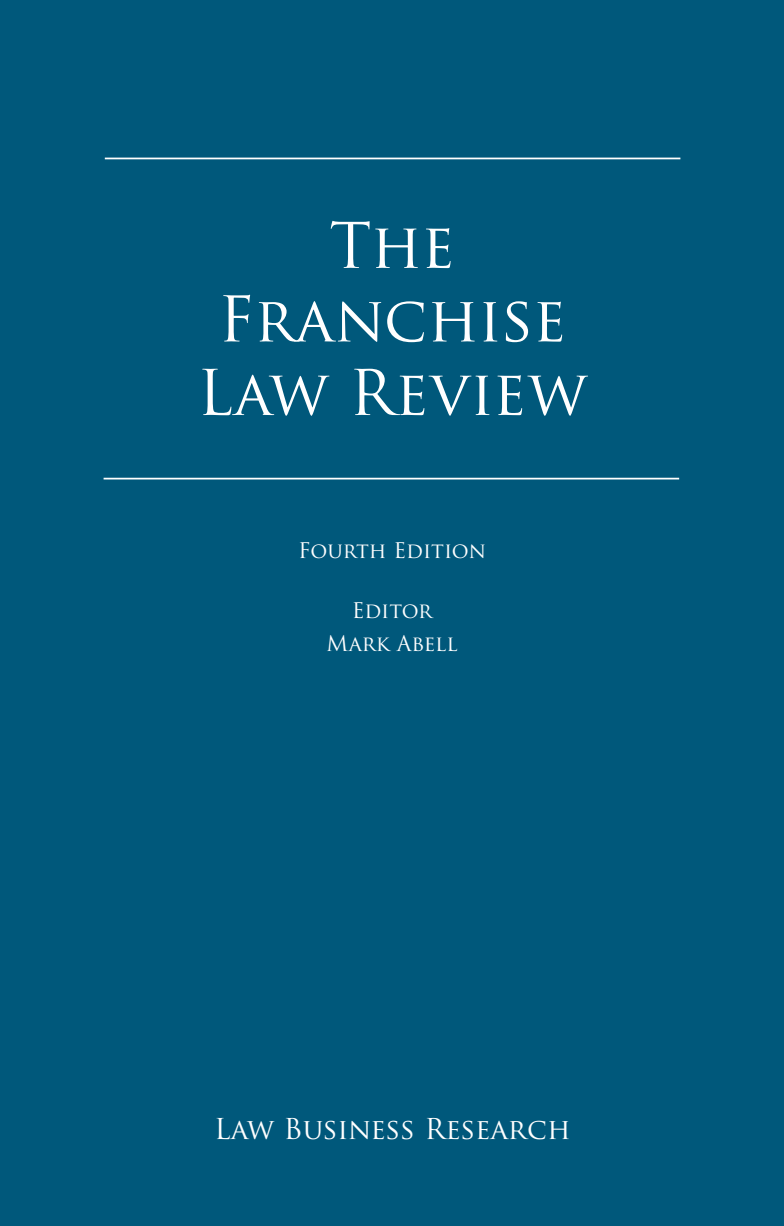
<style>
.page{position:relative;width:784px;height:1226px;background:#fff}
.page>*{position:absolute;margin:0;border:0;box-sizing:border-box;transform-origin:0 0}
.t1{font:61.25px/73.5px "Trajan Pro";color:#fff;text-align:center}
.t2{font:28px "Trajan Pro";color:#fff}
.t3{font:21px/33.2px "Trajan Pro";color:#fff;text-align:center}
</style>
<div class="page">
<div style="left:0;top:0;width:784px;height:1225px;background:#00587b"></div>
<hr style="left:104px;top:477px;width:575px;height:2px;background:#fff">
<hr style="left:105px;top:157px;width:575px;height:2px;background:#fff">
<h1 class="t1" style="left:197px;top:208px;width:392px">The<br>Franchise<br>Law Review</h1>
<p class="t3" style="left:298px;top:533px;width:189px">Fourth Edition</p>
<p class="t3" style="left:326px;top:593px;width:133px">Editor<br>Mark Abell</p>
<h2 class="t2" style="left:214px;top:1110px;width:358px">Law Business Research</h2>
</div>
